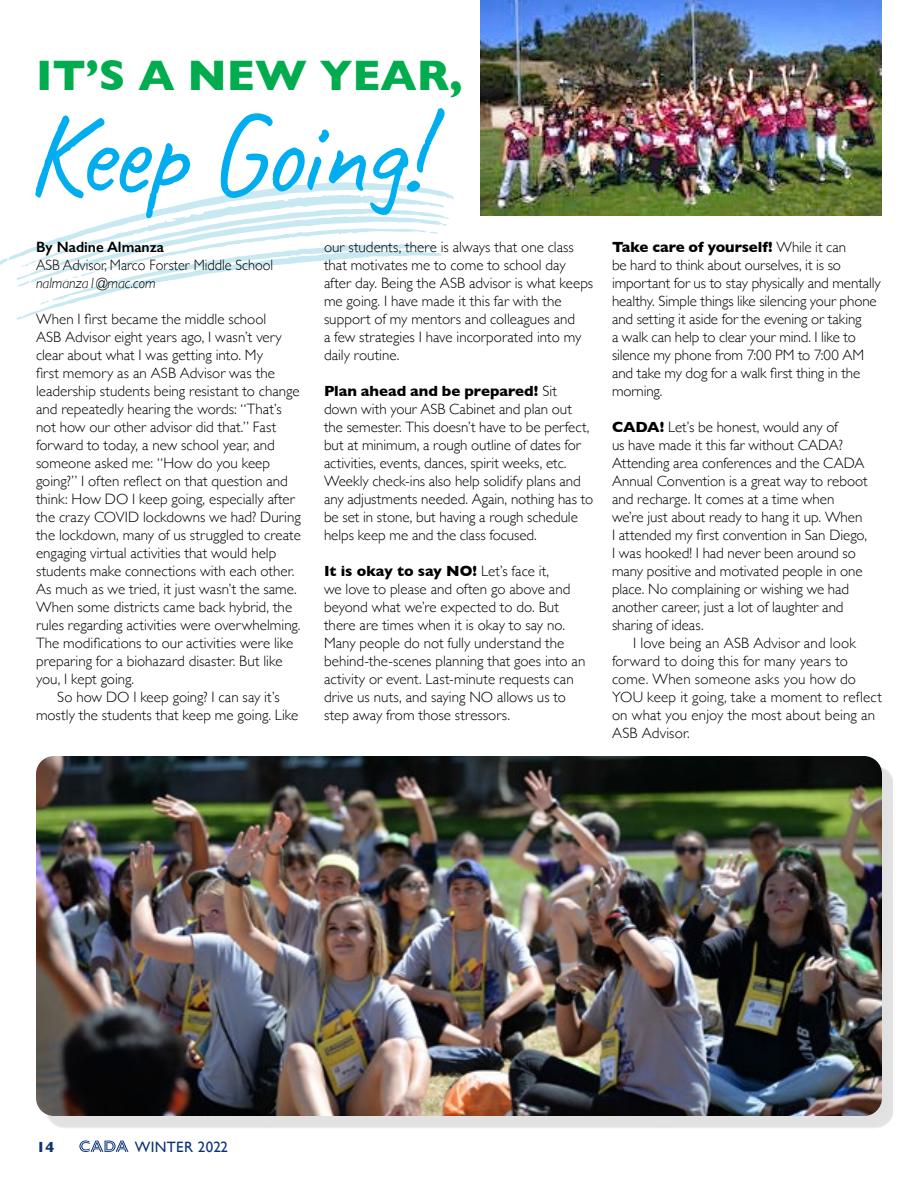
<style>
.page{position:relative;width:918px;height:1188px;background:#fff}
.page>*{position:absolute;margin:0;border:0;box-sizing:border-box;transform-origin:0 0}
.t1{font:115.8px "Caveat";letter-spacing:-.035em;color:#00aeef}
.t2{font:700 43.5px "Gill Sans";color:#00ac4e}
.t3{font:300 15px/18px "Gill Sans";color:#000}
.t4{font:300 15px "Gill Sans";color:#000;scale:.95 1}
.t5{font:italic 300 15px "Gill Sans";color:#000;scale:.95 1}
.t6{font:600 15px "Gill Sans";color:#000}
.t7{font:15px "Gill Sans";letter-spacing:.02em;color:#0b3376}
.t8{font:700 15px "Gill Sans";color:#0b3376}
.s1{font-weight:700}
</style>
<div class="page">
<svg style="left:79px;top:1140px;width:50px;height:12px"></svg>
<svg style="left:0;top:182px;width:454px;height:138px"></svg>
<img style="left:481px;top:0;width:401px;height:216px">
<div style="left:47px;top:767px;width:846px;height:361px;background:#e2e2e2"></div>
<img style="left:36px;top:756px;width:846px;height:360px">
<h2 class="t2" style="left:36px;top:41px;width:428px">IT’S A NEW YEAR,</h2>
<h1 class="t1" style="left:26px;top:81px;width:398px">Keep Going!</h1>
<p class="t6" style="left:36px;top:238px;width:130px">By Nadine Almanza</p>
<p class="t4" style="left:36px;top:253px;width:251px">ASB Advisor, Marco Forster Middle School</p>
<p class="t5" style="left:36px;top:275px;width:128px">nalmanza1@mac.com</p>
<p class="t3" style="left:36px;top:309px;width:266px">When I first became the middle school<br>ASB Advisor eight years ago, I wasn’t very clear about what I was getting into. My<br>first memory as an ASB Advisor was the leadership students being resistant to change and repeatedly hearing the words: “That’s not how our other advisor did that.” Fast forward to today, a new school year, and someone asked me: “How do you keep going?” I often reflect on that question and think: How DO I keep going, especially after the crazy COVID lockdowns we had? During the lockdown, many of us struggled to create engaging virtual activities that would help students make connections with each other.<br>As much as we tried, it just wasn’t the same.<br>When some districts came back hybrid, the rules regarding activities were overwhelming.<br>The modifications to our activities were like preparing for a biohazard disaster. But like you, I kept going.</p>
<p class="t3" style="left:36px;top:687px;width:264px;text-align:center">So how DO I keep going? I can say it’s mostly the students that keep me going. Like</p>
<p class="t3" style="left:324px;top:237px;width:271px">our students, there is always that one class that motivates me to come to school day after day. Being the ASB advisor is what keeps me going. I have made it this far with the support of my mentors and colleagues and<br>a few strategies I have incorporated into my daily routine.</p>
<p class="t3" style="left:324px;top:381px;width:271px"><span class="s1">Plan ahead and be prepared!</span> Sit down with your ASB Cabinet and plan out the semester. This doesn’t have to be perfect, but at minimum, a rough outline of dates for activities, events, dances, spirit weeks, etc.<br>Weekly check-ins also help solidify plans and any adjustments needed. Again, nothing has to be set in stone, but having a rough schedule helps keep me and the class focused.</p>
<p class="t3" style="left:324px;top:561px;width:263px"><span class="s1">It is okay to say NO!</span> Let’s face it,<br>we love to please and often go above and beyond what we’re expected to do. But there are times when it is okay to say no.<br>Many people do not fully understand the behind-the-scenes planning that goes into an activity or event. Last-minute requests can drive us nuts, and saying NO allows us to step away from those stressors.</p>
<p class="t3" style="left:612px;top:237px;width:270px"><span class="s1">Take care of yourself!</span> While it can<br>be hard to think about ourselves, it is so important for us to stay physically and mentally healthy. Simple things like silencing your phone and setting it aside for the evening or taking<br>a walk can help to clear your mind. I like to silence my phone from 7:00 PM to 7:00 AM and take my dog for a walk first thing in the morning.</p>
<p class="t3" style="left:612px;top:417px;width:257px"><span class="s1">CADA!</span> Let’s be honest, would any of<br>us have made it this far without CADA?<br>Attending area conferences and the CADA Annual Convention is a great way to reboot and recharge. It comes at a time when we’re just about ready to hang it up. When I attended my first convention in San Diego, I was hooked! I had never been around so many positive and motivated people in one place. No complaining or wishing we had another career, just a lot of laughter and sharing of ideas.</p>
<p class="t3" style="left:612px;top:633px;width:272px;text-indent:21px">I love being an ASB Advisor and look forward to doing this for many years to come. When someone asks you how do YOU keep it going, take a moment to reflect on what you enjoy the most about being an ASB Advisor.</p>
<p class="t8" style="left:37px;top:1135px;width:19px">14</p>
<p class="t7" style="left:135px;top:1138px;width:94px">WINTER 2022</p>
</div>
